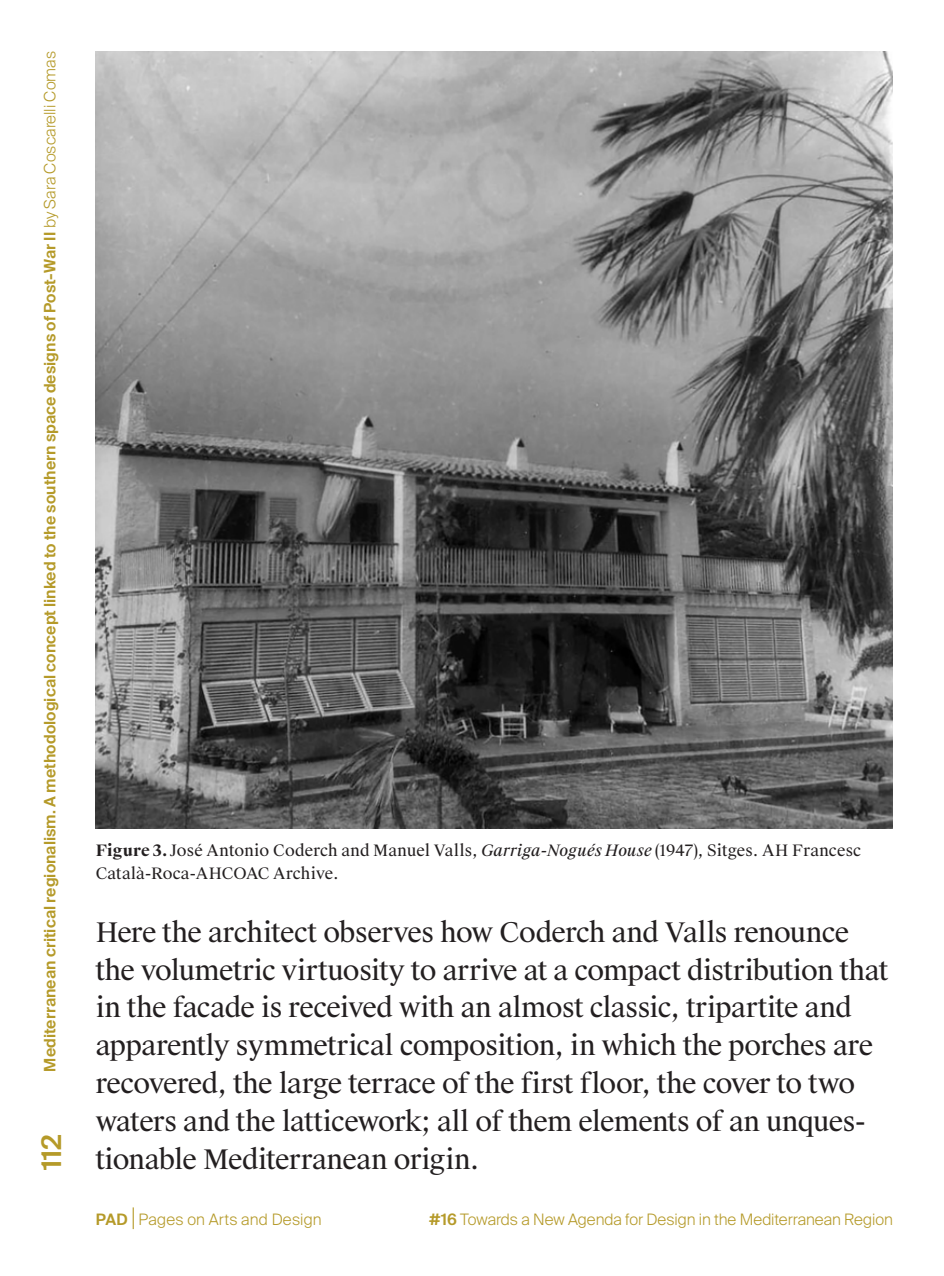
<style>
.page{position:relative;width:944px;height:1276px;background:#fff}
.page>*{position:absolute;margin:0;border:0;box-sizing:border-box;transform-origin:0 0}
.t1{font:27px/37.8px "Suisse Works";letter-spacing:-.02em;color:#231f20}
.t2{font:600 27px "Suisse Intl";color:#b59a29}
.t3{font:600 15.75px "Suisse Intl";letter-spacing:.005em;color:#b59a29}
.t4{font:15.75px/22.5px "Suisse Works";letter-spacing:.01em;color:#231f20}
.t5{font:300 15.75px "Suisse Intl";color:#b59a29}
.s1{font-weight:300}
.s2{font-weight:700}
.s3{font-style:italic}
.s4{font-weight:600}
</style>
<div class="page">
<svg style="left:133px;top:1207px;width:1px;height:22px"></svg>
<img style="left:96px;top:51px;width:797px;height:777px">
<p class="t3" style="left:41px;top:1071px;width:1022px;rotate:-90deg">Mediterranean critical regionalism. A methodological concept linked to the southern space designs of Post-War II <span class="s1">by Sara Coscarelli Comas</span></p>
<p class="t4" style="left:96px;top:840px;width:767px"><span class="s2">Figure 3.</span> José Antonio Coderch and Manuel Valls, <span class="s3">Garriga-Nogués House</span> (1947), Sitges. AH Francesc<br>Català-Roca-AHCOAC Archive.</p>
<p class="t1" style="left:96px;top:914px;width:794px">Here the architect observes how Coderch and Valls renounce the volumetric virtuosity to arrive at a compact distribution that in the facade is received with an almost classic, tripartite and apparently symmetrical composition, in which the porches are recovered, the large terrace of the first floor, the cover to two waters and the latticework; all of them elements of an unques-</p>
<p class="t2" style="left:36px;top:1170px;width:37px;rotate:-90deg">112</p>
<p class="t1" style="left:96px;top:1140px;width:385px">tionable Mediterranean origin.</p>
<p class="t5" style="left:96px;top:1209px;width:228px"><span class="s4">PAD</span> Pages on Arts and Design</p>
<p class="t5" style="left:429px;top:1209px;width:465px"><span class="s4">#16</span> Towards a New Agenda for Design in the Mediterranean Region</p>
</div>
